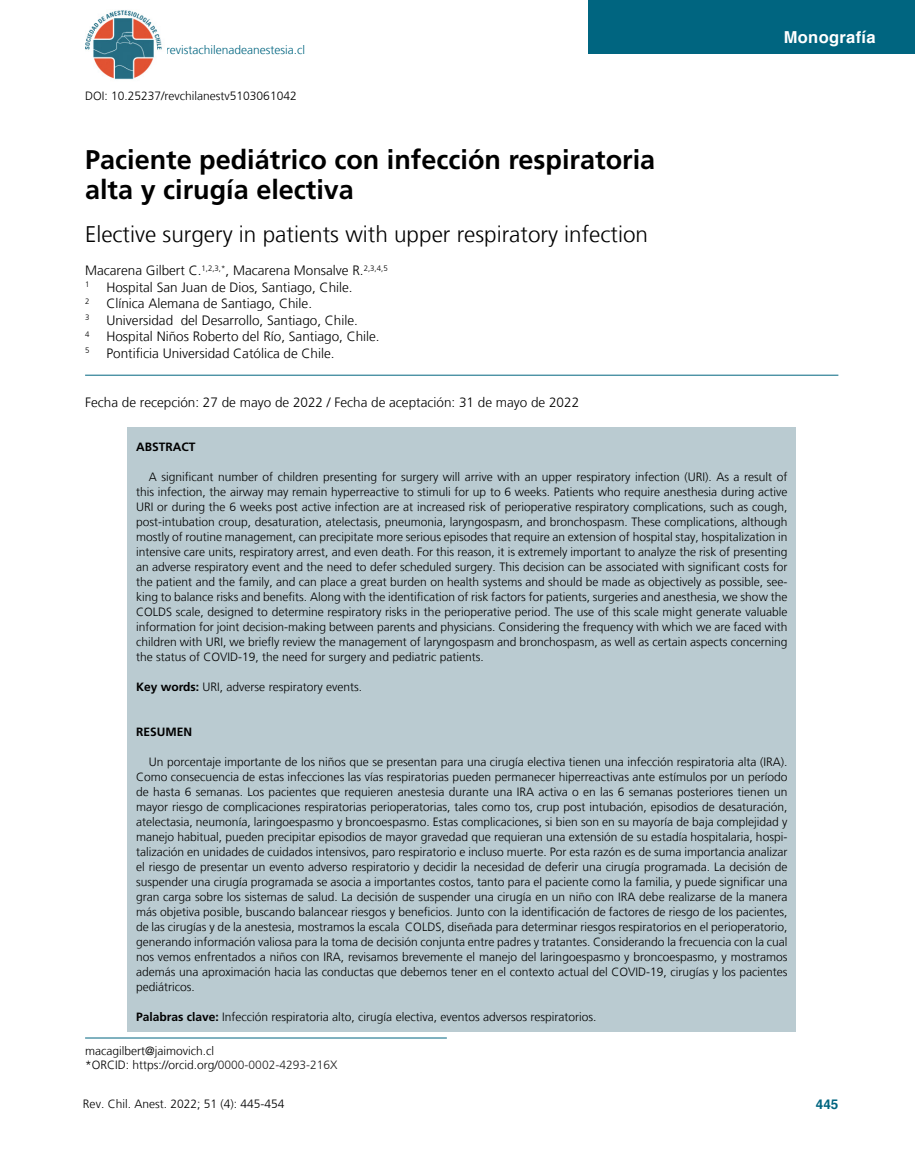
<style>
.page{position:relative;width:915px;height:1170px;background:#fff}
.page>*{position:absolute;margin:0;border:0;box-sizing:border-box;transform-origin:0 0}
.t1{font:700 27px "Frutiger";color:#000}
.t2{font:300 22.5px "Frutiger LT";color:#000}
.t3{font:700 16.5px "Helvetica";letter-spacing:.02em;color:#fff}
.t4{font:300 13.5px "Frutiger LT";color:#000}
.t5{font:700 13.5px "Helvetica";color:#006580}
._6-figuras{font:300 12px/15px "Frutiger LT";color:#000;text-align:justify}
._3tabla-corresponden{font:300 12px "Frutiger LT";color:#000}
.figuras{font:300 12px "Frutiger LT";color:#006580}
.t6{font:700 12px "Frutiger";color:#000}
.t7{font:300 7.8px "Frutiger LT";color:#000}
.s1{font-family:"Frutiger";font-weight:700}
.s2{color:#222}
</style>
<div class="page">
<div style="left:588px;top:0;width:326px;height:54px;background:#006580"></div>
<img style="left:85px;top:10px;width:77px;height:70px">
<hr style="left:85px;top:375px;width:753px;height:1px;background:#006580">
<hr style="left:85px;top:1037px;width:361px;height:1px;background:#006580">
<div style="left:127px;top:426px;width:668px;height:605px;background:#bacbd1"></div>
<p class="figuras" style="left:166px;top:43px;width:141px">revistachilenadeanestesia.cl</p>
<p class="_6-figuras" style="left:85px;top:89px;width:213px">DOI: 10.25237/revchilanestv5103061042</p>
<p class="t1" style="left:85px;top:144px;width:571px">Paciente pediátrico con infección respiratoria</p>
<p class="t1" style="left:85px;top:174px;width:270px">alta y cirugía electiva</p>
<p class="t2" style="left:85px;top:221px;width:564px">Elective surgery in patients with upper respiratory infection</p>
<p class="t4" style="left:85px;top:263px;width:304px">Macarena Gilbert C.<sup>1,2,3,*</sup>, Macarena Monsalve R.<sup>2,3,4,5</sup></p>
<p class="t7" style="left:85px;top:280px;width:6px">1</p>
<p class="t4" style="left:106px;top:279px;width:248px">Hospital San Juan de Dios, Santiago, Chile.</p>
<p class="t7" style="left:85px;top:296px;width:6px">2</p>
<p class="t4" style="left:106px;top:296px;width:207px">Clínica Alemana de Santiago, Chile.</p>
<p class="t7" style="left:85px;top:313px;width:6px">3</p>
<p class="t4" style="left:106px;top:312px;width:253px">Universidad del Desarrollo, Santiago, Chile.</p>
<p class="t7" style="left:85px;top:329px;width:6px">4</p>
<p class="t4" style="left:106px;top:329px;width:275px">Hospital Niños Roberto del Río, Santiago, Chile.</p>
<p class="t7" style="left:85px;top:346px;width:6px">5</p>
<p class="t4" style="left:106px;top:345px;width:230px">Pontificia Universidad Católica de Chile.</p>
<p class="t4" style="left:85px;top:395px;width:495px">Fecha de recepción: 27 de mayo de 2022 / Fecha de aceptación: 31 de mayo de 2022</p>
<h3 class="t3" style="left:783px;top:24px;width:93px">Monografía</h3>
<p class="t6" style="left:136px;top:439px;width:61px">ABSTRACT</p>
<p class="_6-figuras" style="left:136px;top:469px;width:652px;text-indent:13px">A significant number of children presenting for surgery will arrive with an upper respiratory infection (URI). As a result of this infection, the airway may remain hyperreactive to stimuli for up to 6 weeks. Patients who require anesthesia during active URI or during the 6 weeks post active infection are at increased risk of perioperative respiratory complications, such as cough, post-intubation croup, desaturation, atelectasis, pneumonia, laryngospasm, and bronchospasm. These complications, although mostly of routine management, can precipitate more serious episodes that require an extension of hospital stay, hospitalization in intensive care units, respiratory arrest, and even death. For this reason, it is extremely important to analyze the risk of presenting an adverse respiratory event and the need to defer scheduled surgery. This decision can be associated with significant costs for the patient and the family, and can place a great burden on health systems and should be made as objectively as possible, see&shy;king to balance risks and benefits. Along with the identification of risk factors for patients, surgeries and anesthesia, we show the COLDS scale, designed to determine respiratory risks in the perioperative period. The use of this scale might generate valuable information for joint decision-making between parents and physicians. Considering the frequency with which we are faced with children with URI, we briefly review the management of laryngospasm and bronchospasm, as well as certain aspects concerning the status of COVID-19, the need for surgery and pediatric patients.</p>
<p class="_6-figuras" style="left:136px;top:679px;width:227px"><span class="s1">Key words:</span> URI, adverse respiratory events.</p>
<p class="t6" style="left:136px;top:724px;width:58px">RESUMEN</p>
<p class="_6-figuras" style="left:136px;top:754px;width:652px;text-indent:13px">Un porcentaje importante de los niños que se presentan para una cirugía electiva tienen una infección respiratoria alta (IRA).<br>Como consecuencia de estas infecciones las vías respiratorias pueden permanecer hiperreactivas ante estímulos por un período de hasta 6 semanas. Los pacientes que requieren anestesia durante una IRA activa o en las 6 semanas posteriores tienen un mayor riesgo de complicaciones respiratorias perioperatorias, tales como tos, crup post intubación, episodios de desaturación, atelectasia, neumonía, laringoespasmo y broncoespasmo. Estas complicaciones, si bien son en su mayoría de baja complejidad y manejo habitual, pueden precipitar episodios de mayor gravedad que requieran una extensión de su estadía hospitalaria, hospi&shy;talización en unidades de cuidados intensivos, paro respiratorio e incluso muerte. Por esta razón es de suma importancia analizar el riesgo de presentar un evento adverso respiratorio y decidir la necesidad de deferir una cirugía programada. La decisión de suspender una cirugía programada se asocia a importantes costos, tanto para el paciente como la familia, y puede significar una gran carga sobre los sistemas de salud. La decisión de suspender una cirugía en un niño con IRA debe realizarse de la manera más objetiva posible, buscando balancear riesgos y beneficios. Junto con la identificación de factores de riesgo de los pacientes, de las cirugías y de la anestesia, mostramos la escala COLDS, diseñada para determinar riesgos respiratorios en el perioperatorio, generando información valiosa para la toma de decisión conjunta entre padres y tratantes. Considerando la frecuencia con la cual nos vemos enfrentados a niños con IRA, revisamos brevemente el manejo del laringoespasmo y broncoespasmo, y mostramos además una aproximación hacia las conductas que debemos tener en el contexto actual del COVID-19, cirugías y los pacientes pediátricos.</p>
<p class="_6-figuras" style="left:136px;top:1009px;width:462px"><span class="s1">Palabras clave:</span> Infección respiratoria alto, cirugía electiva, eventos adversos respiratorios.</p>
<p class="_6-figuras" style="left:85px;top:1043px;width:130px">macagilbert@jaimovich.cl</p>
<p class="_6-figuras" style="left:85px;top:1057px;width:254px">*ORCID: https://orcid.org/<span class="s2">0000-0002-4293-216X</span></p>
<p class="_3tabla-corresponden" style="left:83px;top:1096px;width:203px">Rev. Chil. Anest. 2022; 51 (4): 445-454</p>
<p class="t5" style="left:815px;top:1093px;width:24px">445</p>
</div>
